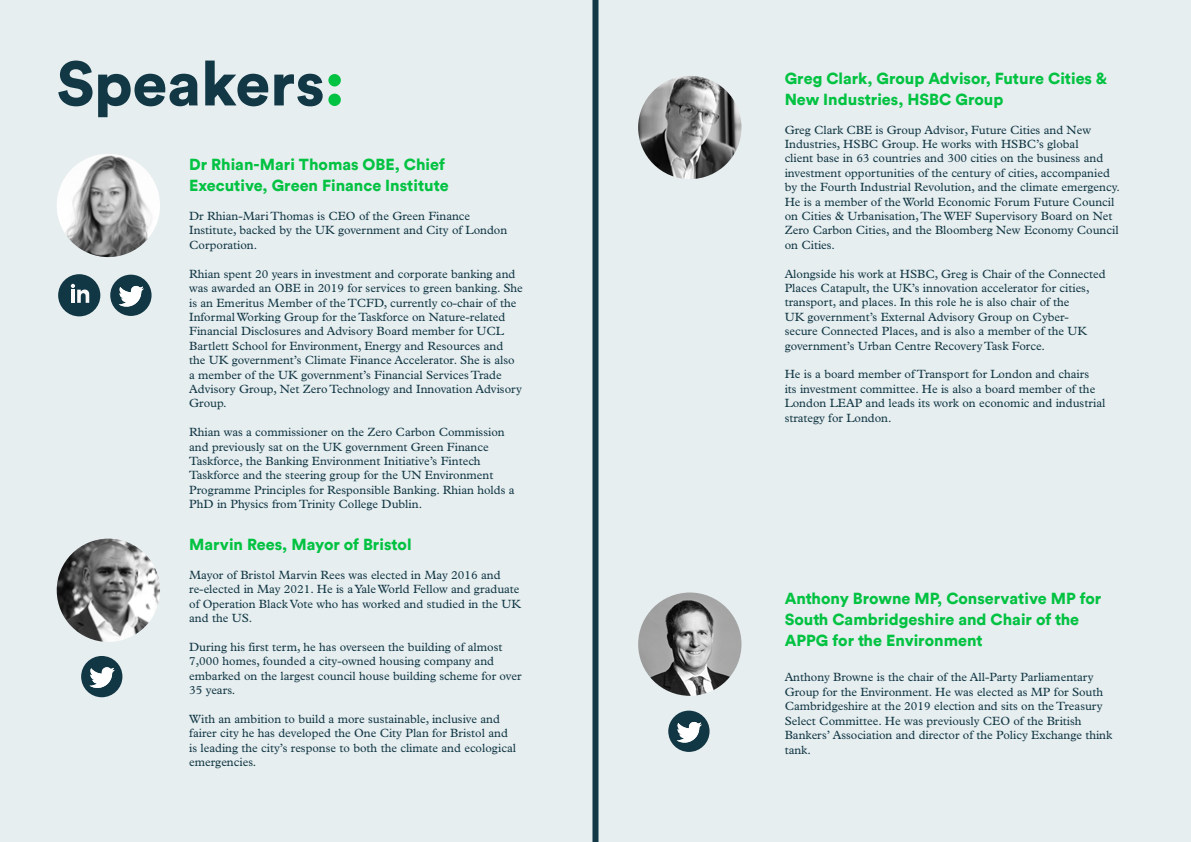
<style>
.page{position:relative;width:1191px;height:842px;background:#e7eef0}
.page>*{position:absolute;margin:0;border:0;box-sizing:border-box;transform-origin:0 0}
.t1{font:900 62px "Circular";color:#123845}
.t2{font:900 16px/21px "Circular";color:#01c241}
.t3{font:12px/14.4px "Plantin";color:#123845}
.s1{color:#01c241}
</style>
<div class="page">
<div style="left:58px;top:274px;width:42px;height:42px;background:#113744;border-radius:50%"></div>
<svg style="left:71px;top:284px;width:18px;height:19px"></svg>
<svg style="left:81px;top:656px;width:41px;height:41px"></svg>
<svg style="left:668px;top:711px;width:41px;height:41px"></svg>
<svg style="left:110px;top:275px;width:42px;height:41px"></svg>
<img style="left:57px;top:154px;width:103px;height:103px;border-radius:52px">
<img style="left:57px;top:539px;width:103px;height:103px;border-radius:52px">
<img style="left:638px;top:76px;width:103px;height:103px;border-radius:52px">
<img style="left:638px;top:592px;width:103px;height:104px;border-radius:52px">
<div style="left:592px;top:0;width:6px;height:842px;background:#123845"></div>
<h1 class="t1" style="left:57px;top:42px;width:289px">Speakers<span class="s1">:</span></h1>
<h2 class="t2" style="left:189px;top:154px;width:261px">Dr Rhian-Mari Thomas OBE, Chief<br>Executive, Green Finance Institute</h2>
<p class="t3" style="left:189px;top:209px;width:320px">Dr Rhian-Mari Thomas is CEO of the Green Finance<br>Institute, backed by the UK government and City of London<br>Corporation.</p>
<p class="t3" style="left:189px;top:266px;width:335px">Rhian spent 20 years in investment and corporate banking and was awarded an OBE in 2019 for services to green banking. She is an Emeritus Member of the TCFD, currently co-chair of the Informal Working Group for the Taskforce on Nature-related Financial Disclosures and Advisory Board member for UCL Bartlett School for Environment, Energy and Resources and<br>the UK government’s Climate Finance Accelerator. She is also a member of the UK government’s Financial Services Trade Advisory Group, Net Zero Technology and Innovation Advisory Group.</p>
<p class="t3" style="left:189px;top:425px;width:327px">Rhian was a commissioner on the Zero Carbon Commission and previously sat on the UK government Green Finance Taskforce, the Banking Environment Initiative’s Fintech Taskforce and the steering group for the UN Environment Programme Principles for Responsible Banking. Rhian holds a PhD in Physics from Trinity College Dublin.</p>
<h2 class="t2" style="left:189px;top:534px;width:224px">Marvin Rees, Mayor of Bristol</h2>
<p class="t3" style="left:189px;top:568px;width:333px">Mayor of Bristol Marvin Rees was elected in May 2016 and re-elected in May 2021. He is a Yale World Fellow and graduate of Operation Black Vote who has worked and studied in the UK and the US.</p>
<p class="t3" style="left:189px;top:640px;width:334px">During his first term, he has overseen the building of almost 7,000 homes, founded a city-owned housing company and embarked on the largest council house building scheme for over 35 years.</p>
<p class="t3" style="left:189px;top:712px;width:328px">With an ambition to build a more sustainable, inclusive and fairer city he has developed the One City Plan for Bristol and is leading the city’s response to both the climate and ecological emergencies.</p>
<h2 class="t2" style="left:784px;top:67px;width:324px">Greg Clark, Group Advisor, Future Cities &amp;<br>New Industries, HSBC Group</h2>
<p class="t3" style="left:784px;top:122px;width:337px">Greg Clark CBE is Group Advisor, Future Cities and New Industries, HSBC Group. He works with HSBC’s global<br>client base in 63 countries and 300 cities on the business and investment opportunities of the century of cities, accompanied by the Fourth Industrial Revolution, and the climate emergency.<br>He is a member of the World Economic Forum Future Council on Cities &amp; Urbanisation, The WEF Supervisory Board on Net Zero Carbon Cities, and the Bloomberg New Economy Council on Cities.</p>
<p class="t3" style="left:784px;top:266px;width:322px">Alongside his work at HSBC, Greg is Chair of the Connected Places Catapult, the UK’s innovation accelerator for cities, transport, and places. In this role he is also chair of the<br>UK government’s External Advisory Group on Cyber-<br>secure Connected Places, and is also a member of the UK government’s Urban Centre Recovery Task Force.</p>
<p class="t3" style="left:784px;top:367px;width:322px">He is a board member of Transport for London and chairs<br>its investment committee. He is also a board member of the London LEAP and leads its work on economic and industrial strategy for London.</p>
<h2 class="t2" style="left:784px;top:588px;width:318px">Anthony Browne MP, Conservative MP for<br>South Cambridgeshire and Chair of the<br>APPG for the Environment</h2>
<p class="t3" style="left:784px;top:670px;width:329px">Anthony Browne is the chair of the All-Party Parliamentary Group for the Environment. He was elected as MP for South Cambridgeshire at the 2019 election and sits on the Treasury Select Committee. He was previously CEO of the British Bankers’ Association and director of the Policy Exchange think tank.</p>
</div>
